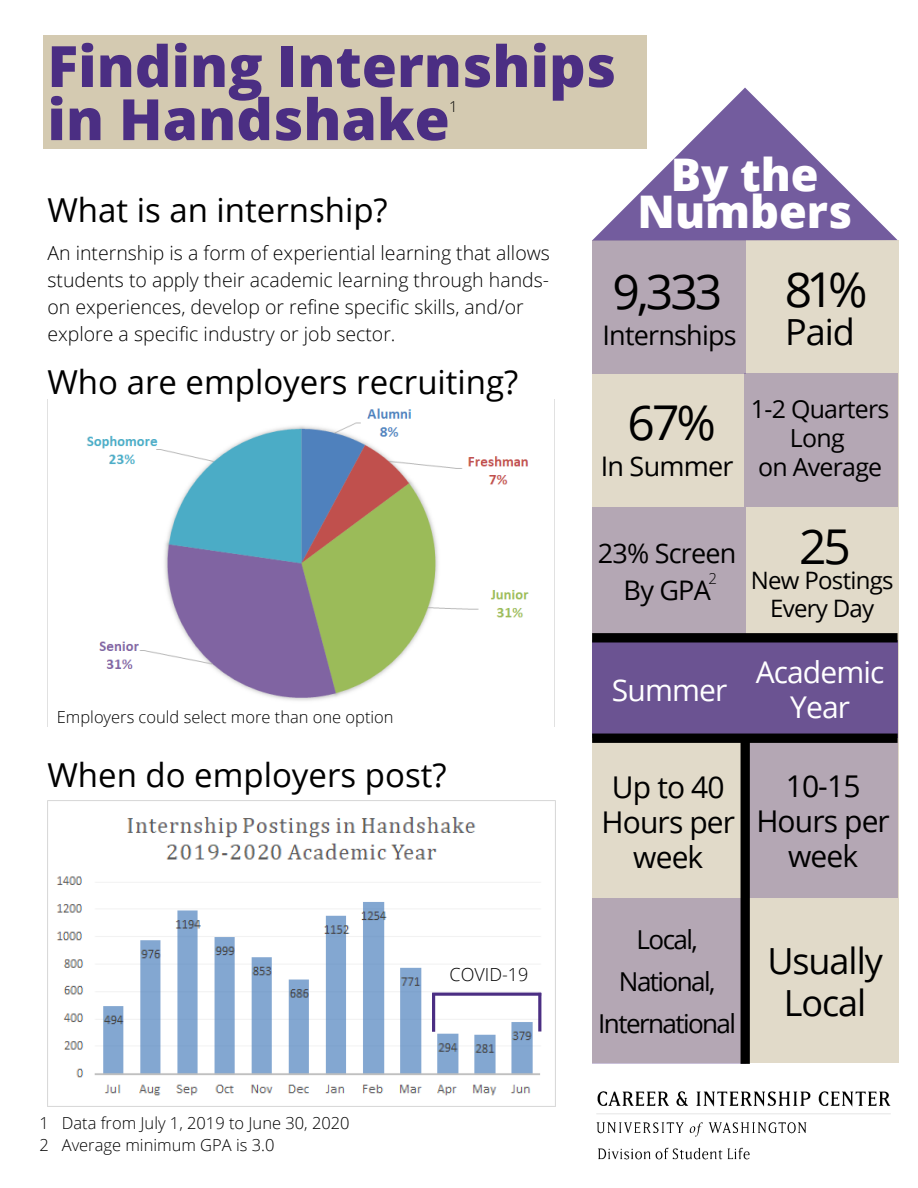
<style>
.page{position:relative;width:918px;height:1188px;background:#fff}
.page>*{position:absolute;margin:0;border:0;box-sizing:border-box;transform-origin:0 0}
.t1{font:800 57px/53.1px "Open Sans";color:#4b2e83}
.t2{font:48px "Open Sans";letter-spacing:-.06em;color:#000}
.t3{font:800 45px/37.2px "Open Sans";color:#fff;text-align:center}
.t4{font:36px/42px "Open Sans";letter-spacing:-.03em;color:#000;text-align:center}
.t5{font:33px "Open Sans";color:#000}
.t6{font:30px/35.1px "Open Sans";letter-spacing:-.03em;color:#000;text-align:center}
.t7{font:30px/35.1px "Open Sans";letter-spacing:-.03em;color:#fff;text-align:center}
.t8{font:27px/37.3px "Open Sans";letter-spacing:-.03em;color:#000;text-align:center}
.t9{font:26.1px/41.8px "Open Sans";letter-spacing:-.06em;color:#000;text-align:center}
.t10{font:24.9px/29.2px "Open Sans";letter-spacing:-.03em;color:#000;text-align:center}
.t11{font:24px/28px "Open Sans";letter-spacing:-.03em;color:#000;text-align:center}
.t12{font:300 19.5px/27px "Open Sans";color:#000}
.t13{font:300 18px "Open Sans";color:#000}
.t14{font:300 16.5px/21.1px "Open Sans";color:#000}
.t15{font:300 15px "Open Sans";color:#000}
</style>
<div class="page">
<div style="left:43px;top:35px;width:604px;height:113px;background:#d4cab1"></div>
<div style="left:592px;top:240px;width:306px;height:823px;background:#e1dac9"></div>
<svg style="left:592px;top:88px;width:306px;height:305px"></svg>
<div style="left:745px;top:374px;width:153px;height:133px;background:#b4a7b4"></div>
<div style="left:592px;top:507px;width:153px;height:133px;background:#b4a7b4"></div>
<div style="left:592px;top:640px;width:306px;height:98px;background:#6b5392"></div>
<svg style="left:592px;top:633px;width:306px;height:9px;background:#030202"></svg>
<svg style="left:592px;top:734px;width:306px;height:330px"></svg>
<img style="left:47px;top:800px;width:509px;height:306px">
<img style="left:596px;top:1091px;width:295px;height:69px">
<img style="left:47px;top:399px;width:508px;height:328px">
<svg style="left:432px;top:993px;width:109px;height:39px"></svg>
<h1 class="t1" style="left:47px;top:38px;width:570px">Finding Internships in Handshake</h1>
<p class="t15" style="left:449px;top:96px;width:10px">1</p>
<h3 class="t5" style="left:47px;top:186px;width:342px">What is an internship?</h3>
<h3 class="t3" style="left:638px;top:155px;width:216px">By the<br>Numbers</h3>
<p class="t12" style="left:47px;top:239px;width:504px">An internship is a form of experiential learning that allows students to apply their academic learning through hands&shy;on experiences, develop or refine specific skills, and/or explore a specific industry or job sector.</p>
<h3 class="t5" style="left:47px;top:359px;width:473px">Who are employers recruiting?</h3>
<p class="t14" style="left:57px;top:706px;width:338px">Employers could select more than one option</p>
<h3 class="t5" style="left:47px;top:751px;width:401px">When do employers post?</h3>
<p class="t14" style="left:40px;top:1112px;width:312px">1 Data from July 1, 2019 to June 30, 2020<br>2 Average minimum GPA is 3.0</p>
<p class="t13" style="left:449px;top:961px;width:80px">COVID-19</p>
<h2 class="t2" style="left:613px;top:258px;width:111px">9,333</h2>
<h3 class="t8" style="left:602px;top:316px;width:136px">Internships</h3>
<h2 class="t2" style="left:785px;top:256px;width:85px">81%</h2>
<h3 class="t4" style="left:785px;top:310px;width:71px">Paid</h3>
<h2 class="t2" style="left:628px;top:389px;width:90px">67%</h2>
<h3 class="t8" style="left:601px;top:447px;width:134px">In Summer</h3>
<h3 class="t8" style="left:598px;top:533px;width:140px">23% Screen<br>By GPA</h3>
<p class="t15" style="left:708px;top:568px;width:10px">2</p>
<h3 class="t7" style="left:612px;top:672px;width:117px">Summer</h3>
<p class="t10" style="left:751px;top:394px;width:140px">1-2 Quarters<br>Long<br>on Average</p>
<h2 class="t2" style="left:799px;top:512px;width:53px">25</h2>
<p class="t11" style="left:751px;top:565px;width:145px">New Postings<br>Every Day</p>
<h3 class="t7" style="left:756px;top:654px;width:130px">Academic<br>Year</h3>
<h3 class="t6" style="left:602px;top:769px;width:135px">Up to 40<br>Hours per week</h3>
<h3 class="t6" style="left:756px;top:768px;width:135px">10-15<br>Hours per week</h3>
<h3 class="t9" style="left:598px;top:918px;width:139px">Local,<br>National,<br>International</h3>
<h3 class="t4" style="left:767px;top:939px;width:117px">Usually<br>Local</h3>
</div>
